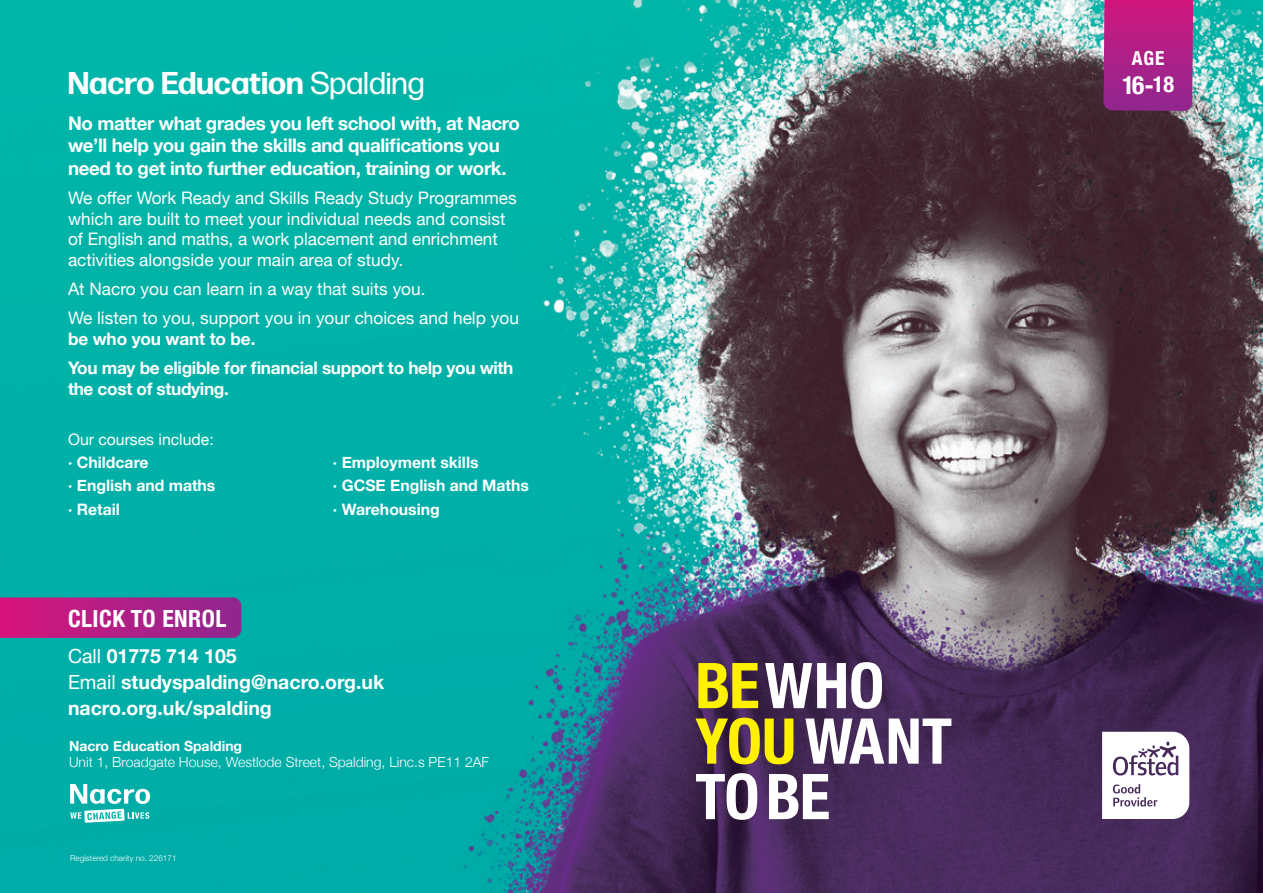
<style>
.page{position:relative;width:1263px;height:893px;background:#fff}
.page>*{position:absolute;margin:0;border:0;box-sizing:border-box;transform-origin:0 0}
.t1{font:700 31.5px "Forma DJR Display";letter-spacing:.02em;color:#fff}
.t2{font:700 condensed 25.35px "Helvetica Neue";color:#fff}
.t3{font:700 condensed 23.7px "Helvetica Neue";letter-spacing:.02em;color:#fff}
.t4{font:700 19.5px "Helvetica Neue";color:#fff}
.t5{font:700 condensed 19.35px "Helvetica Neue";color:#fff}
.t6{font:700 18.75px/22.5px "Helvetica Neue";letter-spacing:-.02em;color:#fff}
.t7{font:17.25px/20.7px "Helvetica Neue";color:#fff}
.t8{font:700 17.25px/20.7px "Helvetica Neue";letter-spacing:-.02em;color:#fff}
.t9{font:700 15.75px "Helvetica Neue";color:#fff}
.t10{font:15.75px "Helvetica Neue";color:#fff}
.t11{font:300 13.95px "Helvetica Neue";color:#fff}
.t12{font:700 13.95px "Helvetica Neue";color:#fff}
.t13{font:300 8.25px "Helvetica Neue";color:#fff}
.s1{font-weight:400}
.s2{font-weight:700}
.s3{font-size:22.2px}
</style>
<div class="page">
<img style="left:0;top:0;width:1263px;height:893px">
<svg style="left:696px;top:773px;width:133px;height:47px"></svg>
<svg style="left:805px;top:718px;width:146px;height:46px"></svg>
<svg style="left:695px;top:718px;width:98px;height:46px;background:#a18d26"></svg>
<svg style="left:765px;top:662px;width:117px;height:47px"></svg>
<svg style="left:698px;top:663px;width:60px;height:45px;background:#b9a61b"></svg>
<svg style="left:70px;top:784px;width:80px;height:39px"></svg>
<svg style="left:1103px;top:0;width:90px;height:111px;background:#ad2186"></svg>
<svg style="left:1102px;top:732px;width:87px;height:87px"></svg>
<svg style="left:0;top:597px;width:241px;height:41px;background:#af2085"></svg>
<p class="t1" style="left:68px;top:63px;width:358px">Nacro Education <span class="s1">Spalding</span></p>
<p class="t6" style="left:68px;top:112px;width:453px">No matter what grades you left school with, at Nacro we’ll help you gain the skills and qualifications you need to get into further education, training or work.</p>
<p class="t7" style="left:68px;top:188px;width:450px">We offer Work Ready and Skills Ready Study Programmes which are built to meet your individual needs and consist of English and maths, a work placement and enrichment activities alongside your main area of study.</p>
<p class="t7" style="left:68px;top:280px;width:359px">At Nacro you can learn in a way that suits you.</p>
<p class="t7" style="left:68px;top:309px;width:452px">We listen to you, support you in your choices and help you <span class="s2">be who you want to be.</span></p>
<p class="t8" style="left:68px;top:358px;width:447px">You may be eligible for financial support to help you with the cost of studying.</p>
<p class="t10" style="left:68px;top:427px;width:147px">Our courses include:</p>
<p class="t9" style="left:68px;top:450px;width:82px">· Childcare</p>
<p class="t9" style="left:68px;top:473px;width:149px">· English and maths</p>
<p class="t9" style="left:68px;top:497px;width:53px">· Retail</p>
<p class="t9" style="left:333px;top:450px;width:147px">· Employment skills</p>
<p class="t9" style="left:333px;top:473px;width:197px">· GCSE English and Maths</p>
<p class="t9" style="left:333px;top:497px;width:108px">· Warehousing</p>
<p class="t3" style="left:68px;top:599px;width:160px">CLICK TO ENROL</p>
<p class="t4" style="left:68px;top:641px;width:170px"><span class="s1">Call</span> 01775 714 105</p>
<p class="t4" style="left:68px;top:667px;width:318px"><span class="s1">Email</span> studyspalding@nacro.org.uk</p>
<p class="t4" style="left:68px;top:693px;width:205px">nacro.org.uk/spalding</p>
<p class="t12" style="left:69px;top:735px;width:175px">Nacro Education Spalding</p>
<p class="t11" style="left:69px;top:751px;width:421px">Unit 1, Broadgate House, Westlode Street, Spalding, Linc.s PE11 2AF</p>
<p class="t13" style="left:70px;top:852px;width:108px">Registered charity no. 226171</p>
<p class="t5" style="left:1132px;top:42px;width:34px">AGE</p>
<p class="t2" style="left:1122px;top:64px;width:54px">16-<span class="s3">18</span></p>
</div>
